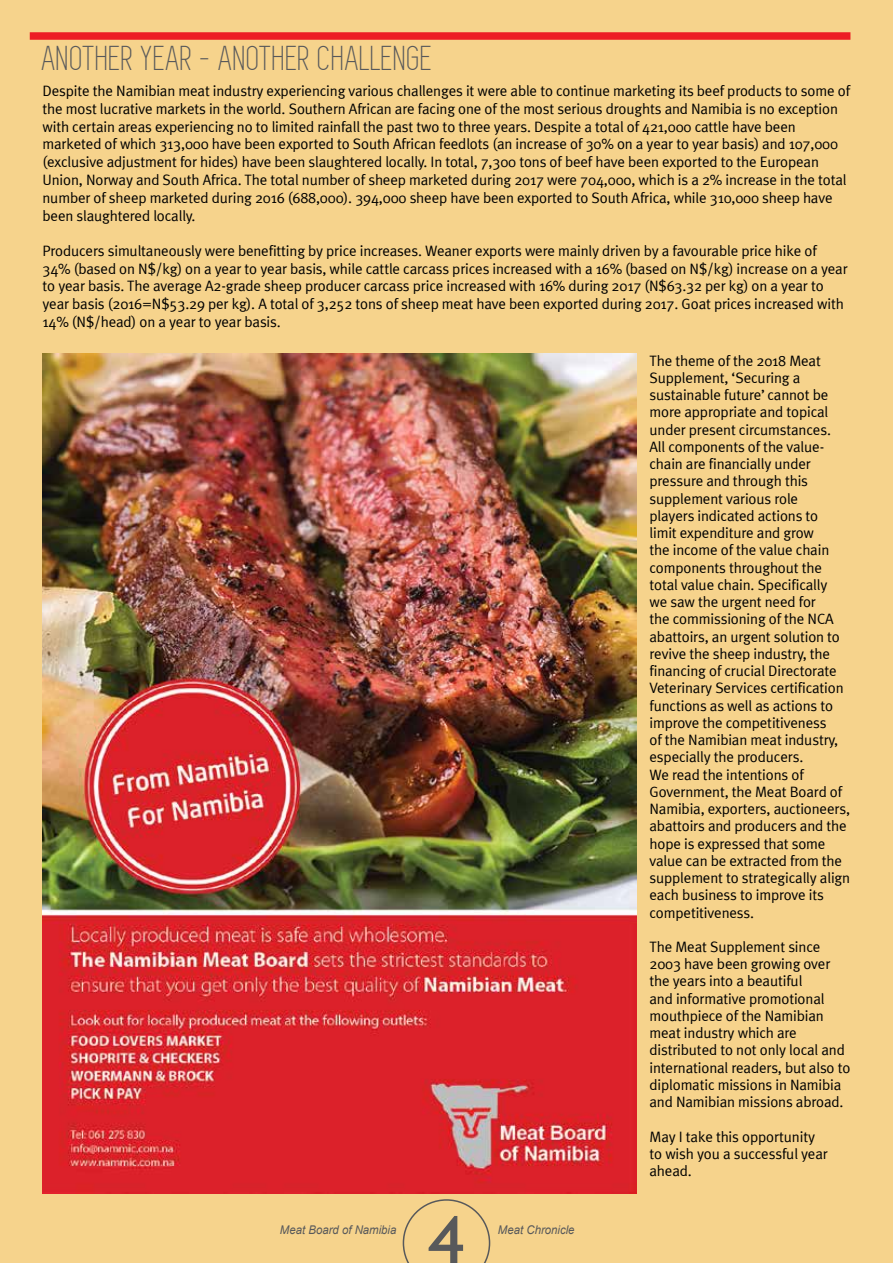
<style>
.page{position:relative;width:893px;height:1263px;background:#f6d38c}
.page>*{position:absolute;margin:0;border:0;box-sizing:border-box;transform-origin:0 0}
.t1{font:75px "Gill Sans";color:#58595b}
.t2{font:36px "Simplifica";letter-spacing:.025em;color:#58595b}
.t3{font:15px/17.2px "Meta Plus Normal";letter-spacing:-.01em;color:#000}
.t4{font:italic 12px "Arial";color:#58595b;scale:.95 1}
</style>
<div class="page">
<div style="left:30px;top:32px;width:820px;height:8px;background:#ed1d24"></div>
<img style="left:43px;top:353px;width:594px;height:840px">
<svg style="left:403px;top:1199px;width:87px;height:64px"></svg>
<h2 class="t2" style="left:43px;top:39px;width:392px">ANOTHER YEAR - ANOTHER CHALLENGE</h2>
<p class="t3" style="left:43px;top:82px;width:809px;line-height:17.9px">Despite the Namibian meat industry experiencing various challenges it were able to continue marketing its beef products to some of the most lucrative markets in the world. Southern African are facing one of the most serious droughts and Namibia is no exception with certain areas experiencing no to limited rainfall the past two to three years. Despite a total of 421,000 cattle have been marketed of which 313,000 have been exported to South African feedlots (an increase of 30% on a year to year basis) and 107,000 (exclusive adjustment for hides) have been slaughtered locally. In total, 7,300 tons of beef have been exported to the European Union, Norway and South Africa. The total number of sheep marketed during 2017 were 704,000, which is a 2% increase in the total number of sheep marketed during 2016 (688,000). 394,000 sheep have been exported to South Africa, while 310,000 sheep have been slaughtered locally.</p>
<p class="t3" style="left:43px;top:241px;width:807px;line-height:17.9px">Producers simultaneously were benefitting by price increases. Weaner exports were mainly driven by a favourable price hike of 34% (based on N$/kg) on a year to year basis, while cattle carcass prices increased with a 16% (based on N$/kg) increase on a year to year basis. The average A2-grade sheep producer carcass price increased with 16% during 2017 (N$63.32 per kg) on a year to year basis (2016=N$53.29 per kg). A total of 3,252 tons of sheep meat have been exported during 2017. Goat prices increased with 14% (N$/head) on a year to year basis.</p>
<p class="t3" style="left:649px;top:352px;width:202px">The theme of the 2018 Meat<br>Supplement, ‘Securing a sustainable future’ cannot be more appropriate and topical under present circumstances.<br>All components of the value&shy;chain are financially under pressure and through this supplement various role<br>players indicated actions to<br>limit expenditure and grow<br>the income of the value chain components throughout the total value chain. Specifically<br>we saw the urgent need for<br>the commissioning of the NCA abattoirs, an urgent solution to revive the sheep industry, the financing of crucial Directorate<br>Veterinary Services certification functions as well as actions to improve the competitiveness<br>of the Namibian meat industry, especially the producers.<br>We read the intentions of<br>Government, the Meat Board of<br>Namibia, exporters, auctioneers, abattoirs and producers and the hope is expressed that some value can be extracted from the supplement to strategically align each business to improve its competitiveness.</p>
<p class="t3" style="left:649px;top:938px;width:202px">The Meat Supplement since<br>2003 have been growing over the years into a beautiful<br>and informative promotional mouthpiece of the Namibian meat industry which are distributed to not only local and international readers, but also to diplomatic missions in Namibia and Namibian missions abroad.</p>
<p class="t3" style="left:649px;top:1127px;width:180px">May I take this opportunity to wish you a successful year ahead.</p>
<h1 class="t1" style="left:428px;top:1199px;width:39px">4</h1>
<p class="t4" style="left:280px;top:1222px;width:124px">Meat Board of Namibia</p>
<p class="t4" style="left:498px;top:1222px;width:82px">Meat Chronicle</p>
</div>
